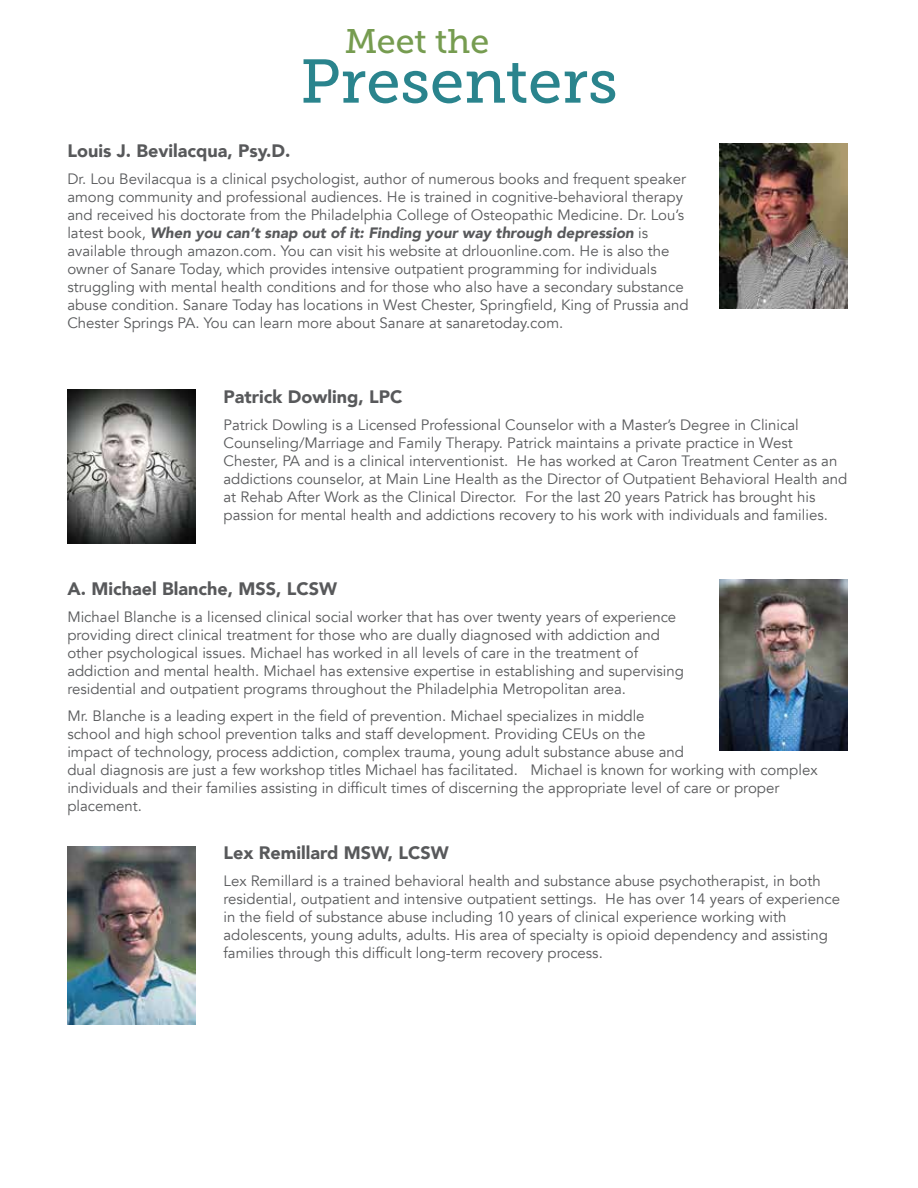
<style>
.page{position:relative;width:918px;height:1188px;background:#fff}
.page>*{position:absolute;margin:0;border:0;box-sizing:border-box;transform-origin:0 0}
.t1{font:61.35px "Museo Slab 500";color:#2a848d}
.t2{font:34.05px "Museo Slab 500";color:#769c50}
.t3{font:900 18px "Avenir";color:#58595b}
.t4{font:15px/18px "Avenir";color:#58595b}
.s1{font-weight:900;font-style:italic}
</style>
<div class="page">
<img style="left:67px;top:390px;width:128px;height:154px">
<img style="left:720px;top:144px;width:128px;height:165px">
<img style="left:720px;top:580px;width:128px;height:170px">
<img style="left:67px;top:846px;width:128px;height:179px">
<p class="t2" style="left:345px;top:22px;width:146px">Meet the</p>
<p class="t1" style="left:300px;top:47px;width:319px">Presenters</p>
<p class="t3" style="left:67px;top:135px;width:225px">Louis J. Bevilacqua, Psy.D.</p>
<p class="t4" style="left:67px;top:170px;width:623px">Dr. Lou Bevilacqua is a clinical psychologist, author of numerous books and frequent speaker among community and professional audiences. He is trained in cognitive-behavioral therapy and received his doctorate from the Philadelphia College of Osteopathic Medicine. Dr. Lou’s latest book, <span class="s1">When you can’t snap out of it: Finding your way through depression</span> is available through amazon.com. You can visit his website at drlouonline.com. He is also the owner of Sanare Today, which provides intensive outpatient programming for individuals struggling with mental health conditions and for those who also have a secondary substance abuse condition. Sanare Today has locations in West Chester, Springfield, King of Prussia and Chester Springs PA. You can learn more about Sanare at sanaretoday.com.</p>
<p class="t3" style="left:224px;top:381px;width:181px">Patrick Dowling, LPC</p>
<p class="t4" style="left:224px;top:416px;width:625px">Patrick Dowling is a Licensed Professional Counselor with a Master’s Degree in Clinical Counseling/Marriage and Family Therapy. Patrick maintains a private practice in West Chester, PA and is a clinical interventionist. He has worked at Caron Treatment Center as an addictions counselor, at Main Line Health as the Director of Outpatient Behavioral Health and at Rehab After Work as the Clinical Director. For the last 20 years Patrick has brought his passion for mental health and addictions recovery to his work with individuals and families.</p>
<p class="t3" style="left:67px;top:573px;width:271px">A. Michael Blanche, MSS, LCSW</p>
<p class="t4" style="left:67px;top:608px;width:618px">Michael Blanche is a licensed clinical social worker that has over twenty years of experience providing direct clinical treatment for those who are dually diagnosed with addiction and other psychological issues. Michael has worked in all levels of care in the treatment of addiction and mental health. Michael has extensive expertise in establishing and supervising residential and outpatient programs throughout the Philadelphia Metropolitan area.</p>
<p class="t4" style="left:67px;top:707px;width:752px">Mr. Blanche is a leading expert in the field of prevention. Michael specializes in middle<br>school and high school prevention talks and staff development. Providing CEUs on the<br>impact of technology, process addiction, complex trauma, young adult substance abuse and<br>dual diagnosis are just a few workshop titles Michael has facilitated. Michael is known for working with complex individuals and their families assisting in difficult times of discerning the appropriate level of care or proper placement.</p>
<p class="t3" style="left:224px;top:837px;width:227px">Lex Remillard MSW, LCSW</p>
<p class="t4" style="left:224px;top:872px;width:618px">Lex Remillard is a trained behavioral health and substance abuse psychotherapist, in both residential, outpatient and intensive outpatient settings. He has over 14 years of experience in the field of substance abuse including 10 years of clinical experience working with adolescents, young adults, adults. His area of specialty is opioid dependency and assisting families through this difficult long-term recovery process.</p>
</div>
